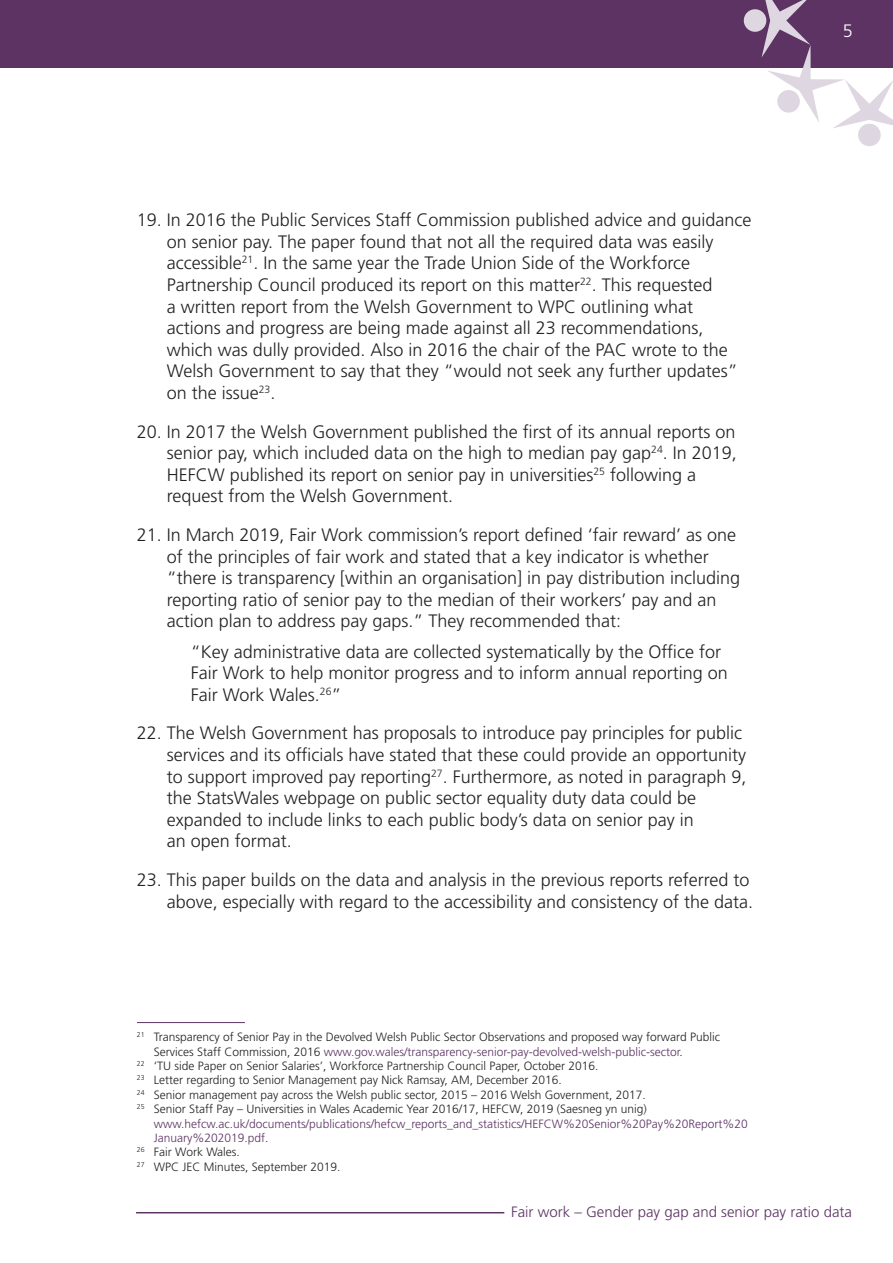
<style>
.page{position:relative;width:893px;height:1263px;background:#fff}
.page>*{position:absolute;margin:0;border:0;box-sizing:border-box;transform-origin:0 0}
.Indented_Text{font:300 18px/21.6px "Frutiger LT Std";color:#222221}
.Indented_Text_2mm{font:300 18px/21.6px "Frutiger LT Std";color:#222221}
.t1{font:300 18px "Frutiger LT Std";color:#fff}
.t2{font:300 15px "Frutiger LT Std";color:#5c3363}
.Footnotes{font:300 12px/14.4px "Frutiger LT Std";color:#222221}
.Footnotes-2{font:300 12px/14.4px "Frutiger LT Std";color:#5c3363}
.s1{color:#5c3363}
.s2{color:#222221}
</style>
<div class="page">
<div style="left:0;top:0;width:893px;height:68px;background:#5c3363"></div>
<svg style="left:743px;top:0;width:150px;height:146px"></svg>
<hr style="left:136px;top:1212px;width:368px;height:1px;background:#5c3363">
<hr style="left:137px;top:1022px;width:108px;height:1px;background:#5c3363">
<p class="Indented_Text" style="left:167px;top:209px;width:586px;text-indent:-30px">19. In 2016 the Public Services Staff Commission published advice and guidance on senior pay. The paper found that not all the required data was easily accessible<sup>21</sup>. In the same year the Trade Union Side of the Workforce Partnership Council produced its report on this matter<sup>22</sup>. This requested<br>a written report from the Welsh Government to WPC outlining what actions and progress are being made against all 23 recommendations, which was dully provided. Also in 2016 the chair of the PAC wrote to the Welsh Government to say that they “would not seek any further updates” on the issue<sup>23</sup>.</p>
<p class="Indented_Text" style="left:167px;top:421px;width:572px;text-indent:-30px">20. In 2017 the Welsh Government published the first of its annual reports on senior pay, which included data on the high to median pay gap<sup>24</sup>. In 2019, HEFCW published its report on senior pay in universities<sup>25</sup> following a request from the Welsh Government.</p>
<p class="Indented_Text_2mm" style="left:167px;top:524px;width:575px;text-indent:-30px">21. In March 2019, Fair Work commission’s report defined ‘fair reward’ as one of the principles of fair work and stated that a key indicator is whether “there is transparency [within an organisation] in pay distribution including reporting ratio of senior pay to the median of their workers’ pay and an action plan to address pay gaps.” They recommended that:</p>
<p class="Indented_Text" style="left:191px;top:641px;width:538px">“Key administrative data are collected systematically by the Office for<br>Fair Work to help monitor progress and to inform annual reporting on<br>Fair Work Wales.<sup>26</sup>”</p>
<p class="Indented_Text" style="left:167px;top:722px;width:581px;text-indent:-30px">22. The Welsh Government has proposals to introduce pay principles for public services and its officials have stated that these could provide an opportunity to support improved pay reporting<sup>27</sup>. Furthermore, as noted in paragraph 9, the StatsWales webpage on public sector equality duty data could be expanded to include links to each public body’s data on senior pay in<br>an open format.</p>
<p class="Indented_Text" style="left:137px;top:869px;width:618px;text-align:right">23. This paper builds on the data and analysis in the previous reports referred to above, especially with regard to the accessibility and consistency of the data.</p>
<p class="Footnotes" style="left:154px;top:1030px;width:568px;text-indent:-17px"><sup>21</sup> Transparency of Senior Pay in the Devolved Welsh Public Sector Observations and proposed way forward Public<br>Services Staff Commission, 2016 <span class="s1">www.gov.wales/transparency-senior-pay-devolved-welsh-public-sector</span>.</p>
<p class="Footnotes" style="left:137px;top:1059px;width:463px"><sup>22</sup> ‘TU side Paper on Senior Salaries’, Workforce Partnership Council Paper, October 2016.</p>
<p class="Footnotes" style="left:137px;top:1073px;width:426px"><sup>23</sup> Letter regarding to Senior Management pay Nick Ramsay, AM, December 2016.</p>
<p class="Footnotes" style="left:137px;top:1088px;width:510px"><sup>24</sup> Senior management pay across the Welsh public sector, 2015 – 2016 Welsh Government, 2017.</p>
<p class="Footnotes-2" style="left:154px;top:1102px;width:595px;text-indent:-17px"><sup>25</sup> <span class="s2">Senior Staff Pay – Universities in Wales Academic Year 2016/17, HEFCW, 2019 (Saesneg yn unig) </span>www.hefcw.ac.uk/documents/publications/hefcw_reports_and_statistics/HEFCW%20Senior%20Pay%20Report%20<br>January%202019.pdf<span class="s2">.</span></p>
<p class="Footnotes" style="left:137px;top:1145px;width:104px"><sup>26</sup> Fair Work Wales.</p>
<p class="Footnotes" style="left:137px;top:1160px;width:205px"><sup>27</sup> WPC JEC Minutes, September 2019.</p>
<p class="t1" style="left:843px;top:21px;width:12px">5</p>
<p class="t2" style="left:511px;top:1203px;width:342px">Fair work – Gender pay gap and senior pay ratio data</p>
</div>
